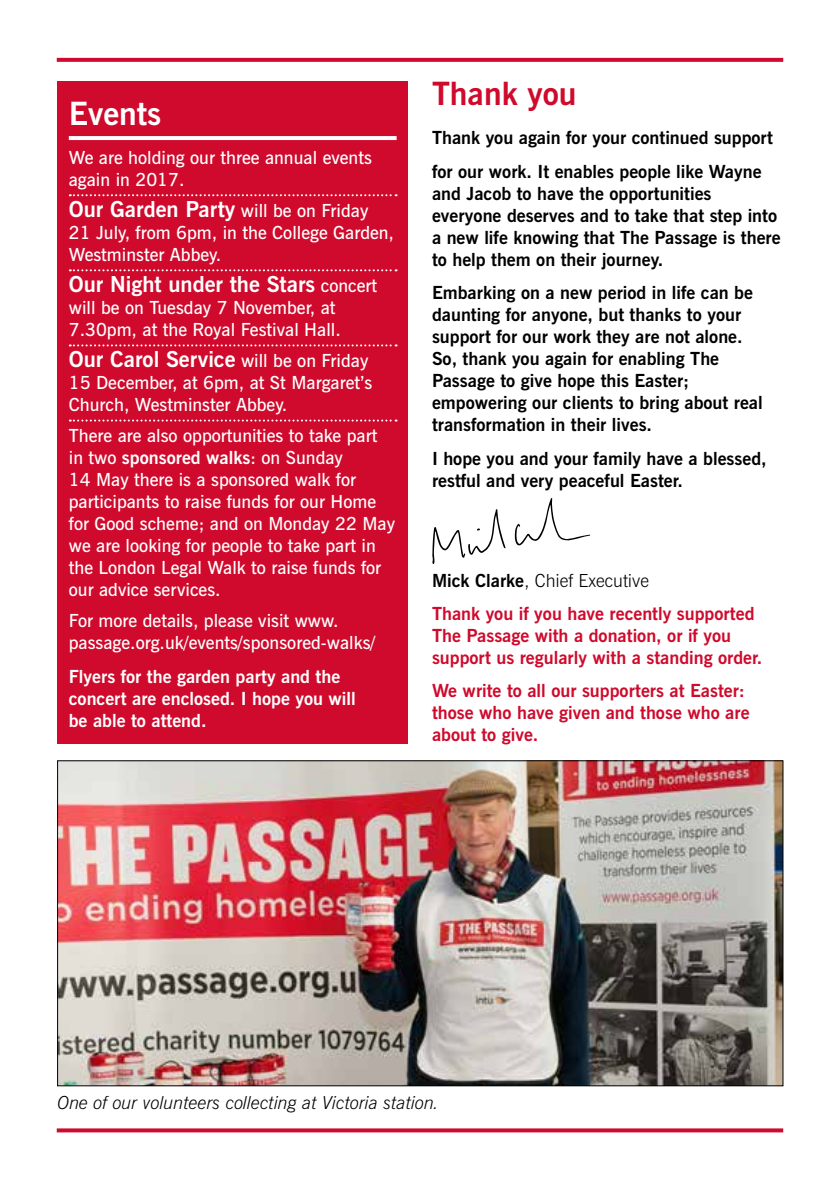
<style>
.page{position:relative;width:840px;height:1191px;background:#fff}
.page>*{position:absolute;margin:0;border:0;box-sizing:border-box;transform-origin:0 0}
.t1{font:700 32px "News Gothic BT";color:#cf0a2c}
.t2{font:700 32px "News Gothic BT";color:#fff}
.t3{font:700 22px "News Gothic BT";color:#fff}
.t4{font:600 18px/22px "News Gothic BT";color:#fff}
.t5{font:700 18px/22px "News Gothic BT";color:#000}
.t6{font:700 18px/22px "News Gothic BT";color:#cf0a2c}
.t7{font:700 18px/22px "News Gothic BT";color:#fff}
.t8{font:italic 300 18px "News Gothic BT";color:#000}
.s1{font-weight:600;font-size:18px}
.s2{font-weight:700}
.s3{color:#000}
.s4{font-weight:300;color:#000}
</style>
<div class="page">
<svg style="left:57px;top:1128px;width:725px;height:4px;fill:#cf0a2c"></svg>
<svg style="left:57px;top:58px;width:725px;height:4px;fill:#cf0a2c"></svg>
<div style="left:57px;top:81px;width:351px;height:663px;background:#cf0a2c"></div>
<svg style="left:69px;top:136px;width:327px;height:4px"></svg>
<svg style="left:70px;top:194px;width:326px;height:2px"></svg>
<svg style="left:70px;top:269px;width:326px;height:2px"></svg>
<svg style="left:70px;top:344px;width:326px;height:2px"></svg>
<svg style="left:70px;top:419px;width:326px;height:2px"></svg>
<svg style="left:514px;top:498px;width:76px;height:48px"></svg>
<svg style="left:432px;top:509px;width:73px;height:55px"></svg>
<img style="left:59px;top:762px;width:721px;height:322px">
<h1 class="t2" style="left:69px;top:94px;width:94px">Events</h1>
<p class="t4" style="left:69px;top:146px;width:304px">We are holding our three annual events again in 2017.</p>
<p class="t3" style="left:69px;top:196px;width:301px">Our Garden Party <span class="s1">will be on Friday</span></p>
<p class="t4" style="left:69px;top:221px;width:326px">21 July, from 6pm, in the College Garden,<br>Westminster Abbey.</p>
<p class="t3" style="left:69px;top:271px;width:310px">Our Night under the Stars <span class="s1">concert</span></p>
<p class="t4" style="left:69px;top:296px;width:273px">will be on Tuesday 7 November, at<br>7.30pm, at the Royal Festival Hall.</p>
<p class="t3" style="left:69px;top:346px;width:301px">Our Carol Service <span class="s1">will be on Friday</span></p>
<p class="t4" style="left:69px;top:371px;width:305px">15 December, at 6pm, at St Margaret’s<br>Church, Westminster Abbey.</p>
<p class="t4" style="left:69px;top:424px;width:327px">There are also opportunities to take part in two <span class="s2">sponsored walks</span>: on Sunday<br>14 May there is a sponsored walk for participants to raise funds for our Home for Good scheme; and on Monday 22 May we are looking for people to take part in the London Legal Walk to raise funds for our advice services.</p>
<p class="t4" style="left:69px;top:609px;width:308px">For more details, please visit www. passage.org.uk/events/sponsored-walks/</p>
<p class="t7" style="left:69px;top:665px;width:288px">Flyers for the garden party and the concert are enclosed. I hope you will be able to attend.</p>
<h1 class="t1" style="left:432px;top:75px;width:146px">Thank you</h1>
<p class="t5" style="left:432px;top:121px;width:342px;line-height:33.4px">Thank you again for your continued support for our work. It enables people like Wayne</p>
<p class="t5" style="left:432px;top:182px;width:350px">and Jacob to have the opportunities everyone deserves and to take that step into a new life knowing that The Passage is there to help them on their journey.</p>
<p class="t5" style="left:432px;top:282px;width:332px">Embarking on a new period in life can be daunting for anyone, but thanks to your support for our work they are not alone.<br>So, thank you again for enabling The Passage to give hope this Easter; empowering our clients to bring about real transformation in their lives.</p>
<p class="t5" style="left:432px;top:447px;width:336px">I hope you and your family have a blessed, restful and very peaceful Easter.</p>
<p class="t6" style="left:432px;top:563px;width:324px;line-height:33.4px"><span class="s3">Mick Clarke</span><span class="s4">, Chief Executive<br></span>Thank you if you have recently supported</p>
<p class="t6" style="left:432px;top:624px;width:332px">The Passage with a donation, or if you support us regularly with a standing order.</p>
<p class="t6" style="left:432px;top:680px;width:319px">We write to all our supporters at Easter: those who have given and those who are about to give.</p>
<p class="t8" style="left:57px;top:1091px;width:383px">One of our volunteers collecting at Victoria station.</p>
</div>
